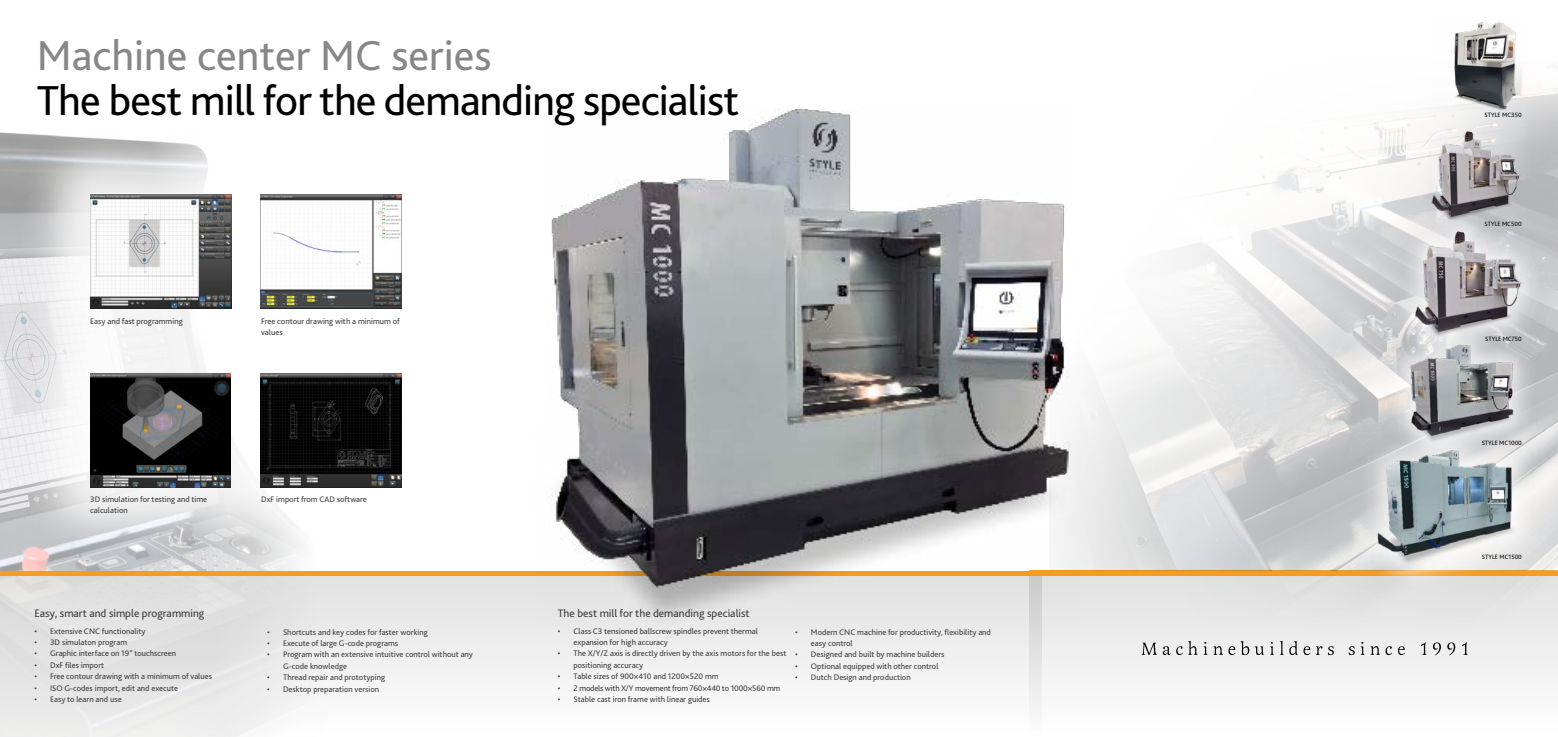
<style>
.page{position:relative;width:1558px;height:737px;background:#fff}
.page>*{position:absolute;margin:0;border:0;box-sizing:border-box;transform-origin:0 0}
.t1{font:43.75px "Bliss 2";letter-spacing:-.02em;color:#000}
.t2{font:43.75px "Bliss 2";color:#878787}
.t3{font:11.38px "Bliss 2";color:#3c3c3b}
.t4{font:8.4px/11.4px "Bliss 2";color:#3c3c3b}
.t5{font:8.4px "Bliss 2";letter-spacing:-.02em;color:#3c3c3b}
.t6{font:6.48px "Bliss 2";color:#000}
</style>
<div class="page">
<div style="left:1029px;top:575px;width:529px;height:162px;background:#f6f6f6"></div>
<div style="left:1029px;top:570px;width:529px;height:5px;background:#f59d21"></div>
<div style="left:521px;top:575px;width:521px;height:162px;background:#f7f7f7"></div>
<div style="left:0;top:575px;width:521px;height:162px;background:linear-gradient(to bottom,#e1e1e1,#fefefe)"></div>
<svg style="left:0;top:570px;width:294px;height:1px"></svg>
<hr style="left:1557px;top:575px;width:1px;height:162px;background:#878787">
<img style="left:398px;top:108px;width:784px;height:547px">
<img style="left:1049px;top:70px;width:509px;height:500px">
<div style="left:1054px;top:575px;width:504px;height:63px;background:#e6e6e6"></div>
<div style="left:1390px;top:207px;width:156px;height:155px;background:#fff;opacity:.75"></div>
<img style="left:1413px;top:231px;width:109px;height:89px">
<div style="left:1385px;top:320px;width:153px;height:148px;background:#fff;opacity:.75"></div>
<img style="left:1382px;top:344px;width:139px;height:76px">
<div style="left:1348px;top:420px;width:197px;height:173px;background:#fff;opacity:.75"></div>
<img style="left:1370px;top:449px;width:163px;height:114px">
<img style="left:1428px;top:131px;width:93px;height:89px">
<img style="left:1432px;top:22px;width:89px;height:87px">
<img style="left:0;top:132px;width:294px;height:438px">
<img style="left:0;top:576px;width:354px;height:161px">
<div style="left:18px;top:122px;width:455px;height:437px;background:#fff;opacity:.83"></div>
<img style="left:261px;top:194px;width:140px;height:114px">
<img style="left:90px;top:194px;width:141px;height:114px">
<img style="left:261px;top:374px;width:140px;height:113px">
<img style="left:90px;top:374px;width:141px;height:113px">
<div style="left:0;top:571px;width:506px;height:5px;background:#f59d21"></div>
<svg style="left:1141px;top:642px;width:29px;height:13px"></svg>
<svg style="left:1176px;top:641px;width:21px;height:14px"></svg>
<svg style="left:1203px;top:642px;width:4px;height:13px"></svg>
<svg style="left:1213px;top:641px;width:51px;height:14px"></svg>
<svg style="left:1270px;top:642px;width:4px;height:13px"></svg>
<svg style="left:1280px;top:641px;width:3px;height:14px"></svg>
<svg style="left:1289px;top:641px;width:21px;height:14px"></svg>
<svg style="left:1316px;top:646px;width:6px;height:9px"></svg>
<svg style="left:1328px;top:646px;width:6px;height:9px"></svg>
<svg style="left:1348px;top:646px;width:6px;height:9px"></svg>
<svg style="left:1360px;top:642px;width:4px;height:13px"></svg>
<svg style="left:1370px;top:646px;width:22px;height:9px"></svg>
<svg style="left:1398px;top:646px;width:7px;height:9px"></svg>
<svg style="left:1421px;top:642px;width:5px;height:13px"></svg>
<svg style="left:1433px;top:642px;width:8px;height:13px"></svg>
<svg style="left:1447px;top:642px;width:8px;height:13px"></svg>
<svg style="left:1462px;top:642px;width:5px;height:13px"></svg>
<h1 class="t2" style="left:37px;top:28px;width:456px">Machine center MC series</h1>
<h1 class="t1" style="left:37px;top:73px;width:704px">The best mill for the demanding specialist</h1>
<p class="t4" style="left:90px;top:315px;width:94px">Easy and fast programming</p>
<p class="t4" style="left:261px;top:315px;width:140px">Free contour drawing with a minimum of values</p>
<p class="t4" style="left:90px;top:493px;width:118px">3D simulation for testing and time calculation</p>
<p class="t4" style="left:261px;top:493px;width:107px">DxF import from CAD software</p>
<h2 class="t3" style="left:34px;top:606px;width:172px">Easy, smart and simple programming</h2>
<p class="t4" style="left:34px;top:625px;width:113px">• Extensive CNC functionality</p>
<p class="t4" style="left:34px;top:636px;width:94px">• 3D simulaton program</p>
<p class="t4" style="left:34px;top:647px;width:143px">• Graphic interface on 19” touchscreen</p>
<p class="t4" style="left:34px;top:659px;width:71px">• DxF files import</p>
<p class="t4" style="left:34px;top:670px;width:179px">• Free contour drawing with a minimum of values</p>
<p class="t4" style="left:34px;top:682px;width:145px">• ISO G-codes import, edit and execute</p>
<p class="t4" style="left:34px;top:693px;width:89px">• Easy to learn and use</p>
<p class="t4" style="left:267px;top:626px;width:162px">• Shortcuts and key codes for faster working</p>
<p class="t4" style="left:267px;top:637px;width:132px">• Execute of large G-code programs</p>
<p class="t4" style="left:283px;top:648px;width:191px;text-indent:-16px">• Program with an extensive intuitive control without any<br>G-code knowledge</p>
<p class="t4" style="left:267px;top:671px;width:119px">• Thread repair and prototyping</p>
<p class="t4" style="left:267px;top:683px;width:113px">• Desktop preparation version</p>
<h2 class="t3" style="left:558px;top:606px;width:193px">The best mill for the demanding specialist</h2>
<p class="t4" style="left:573px;top:625px;width:186px;text-indent:-16px">• Class C3 tensioned ballscrew spindles prevent thermal expansion for high accuracy</p>
<p class="t4" style="left:573px;top:647px;width:214px;text-indent:-16px">• The X/Y/Z axis is directly driven by the axis motors for the best positioning accuracy</p>
<p class="t4" style="left:558px;top:670px;width:162px">• Table sizes of 900×410 and 1200×520 mm</p>
<p class="t5" style="left:558px;top:682px;width:224px">• 2 models with X/Y movement from 760×440 to 1000×560 mm</p>
<p class="t4" style="left:558px;top:693px;width:154px">• Stable cast iron frame with linear guides</p>
<p class="t4" style="left:811px;top:626px;width:181px;text-indent:-16px">• Modern CNC machine for productivity, flexibility and easy control</p>
<p class="t4" style="left:795px;top:648px;width:151px">• Designed and built by machine builders</p>
<p class="t4" style="left:795px;top:660px;width:145px">• Optional equipped with other control</p>
<p class="t4" style="left:795px;top:671px;width:117px">• Dutch Design and production</p>
<p class="t6" style="left:1484px;top:111px;width:39px">STYLE MC350</p>
<p class="t6" style="left:1484px;top:219px;width:39px">STYLE MC500</p>
<p class="t6" style="left:1485px;top:335px;width:38px">STYLE MC750</p>
<p class="t6" style="left:1481px;top:438px;width:42px">STYLE MC1000</p>
<p class="t6" style="left:1482px;top:553px;width:41px">STYLE MC1500</p>
</div>
